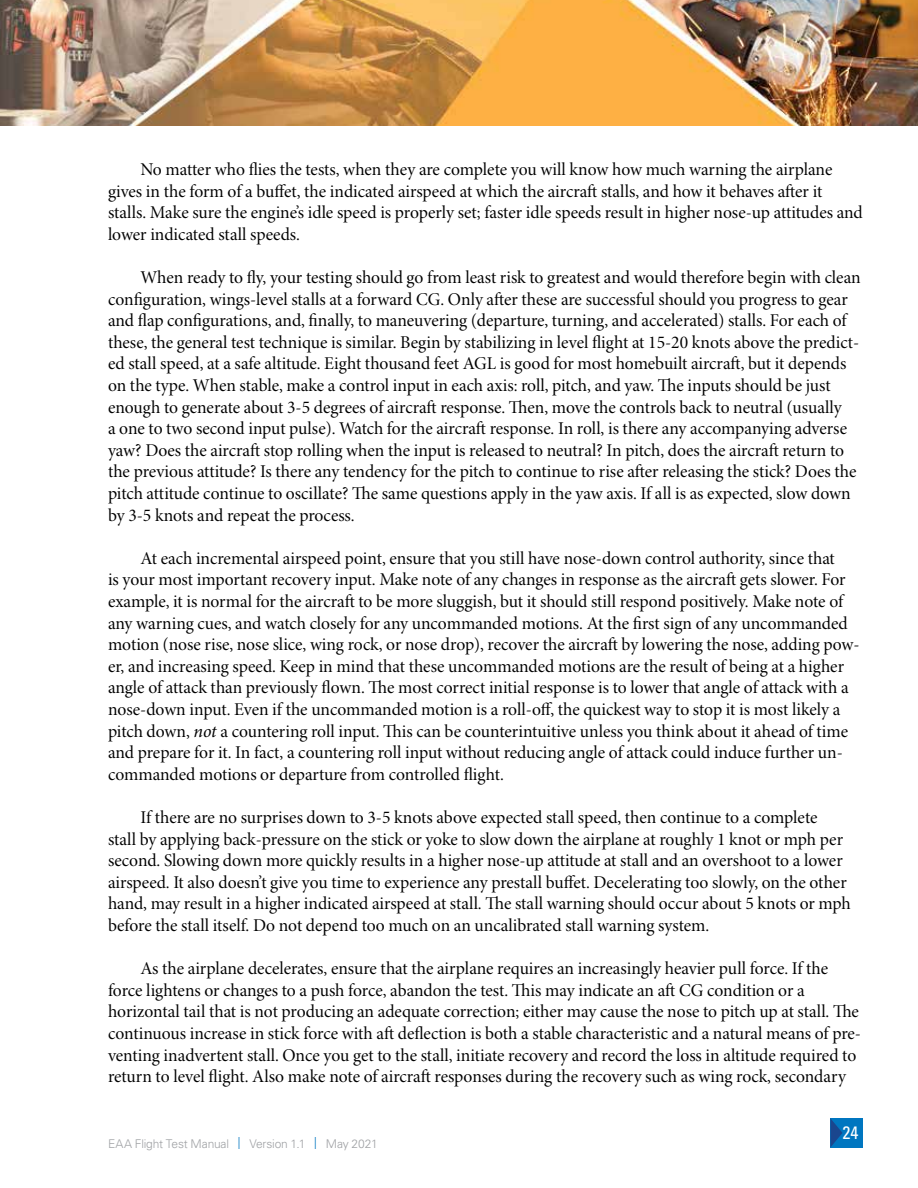
<style>
.page{position:relative;width:918px;height:1188px;background:#fff}
.page>*{position:absolute;margin:0;border:0;box-sizing:border-box;transform-origin:0 0}
.t1{font:18px/21.6px "Minion Pro Subh";letter-spacing:-.005em;color:#000}
.t2{font:condensed 18px "Univers LT Std";color:#fff}
.t3{font:300 12px "Univers LT Std";letter-spacing:-.015em;color:#9fa1a4}
.s1{font-family:"Minion Pro";font-style:italic}
.s2{color:#0076c0}
</style>
<div class="page">
<img style="left:0;top:0;width:918px;height:125px">
<div style="left:830px;top:1118px;width:33px;height:30px;background:#0076c0"></div>
<svg style="left:830px;top:1119px;width:13px;height:28px"></svg>
<p class="t1" style="left:108px;top:159px;width:756px;text-indent:32px">No matter who flies the tests, when they are complete you will know how much warning the airplane gives in the form of a buffet, the indicated airspeed at which the aircraft stalls, and how it behaves after it stalls. Make sure the engine’s idle speed is properly set; faster idle speeds result in higher nose-up attitudes and lower indicated stall speeds.</p>
<p class="t1" style="left:108px;top:267px;width:754px;text-indent:32px">When ready to fly, your testing should go from least risk to greatest and would therefore begin with clean configuration, wings-level stalls at a forward CG. Only after these are successful should you progress to gear and flap configurations, and, finally, to maneuvering (departure, turning, and accelerated) stalls. For each of these, the general test technique is similar. Begin by stabilizing in level flight at 15-20 knots above the predict&shy;ed stall speed, at a safe altitude. Eight thousand feet AGL is good for most homebuilt aircraft, but it depends on the type. When stable, make a control input in each axis: roll, pitch, and yaw. The inputs should be just enough to generate about 3-5 degrees of aircraft response. Then, move the controls back to neutral (usually<br>a one to two second input pulse). Watch for the aircraft response. In roll, is there any accompanying adverse yaw? Does the aircraft stop rolling when the input is released to neutral? In pitch, does the aircraft return to the previous attitude? Is there any tendency for the pitch to continue to rise after releasing the stick? Does the pitch attitude continue to oscillate? The same questions apply in the yaw axis. If all is as expected, slow down by 3-5 knots and repeat the process.</p>
<p class="t1" style="left:108px;top:548px;width:753px;text-indent:32px">At each incremental airspeed point, ensure that you still have nose-down control authority, since that<br>is your most important recovery input. Make note of any changes in response as the aircraft gets slower. For example, it is normal for the aircraft to be more sluggish, but it should still respond positively. Make note of any warning cues, and watch closely for any uncommanded motions. At the first sign of any uncommanded motion (nose rise, nose slice, wing rock, or nose drop), recover the aircraft by lowering the nose, adding pow&shy;er, and increasing speed. Keep in mind that these uncommanded motions are the result of being at a higher angle of attack than previously flown. The most correct initial response is to lower that angle of attack with a nose-down input. Even if the uncommanded motion is a roll-off, the quickest way to stop it is most likely a pitch down, <span class="s1">not</span> a countering roll input. This can be counterintuitive unless you think about it ahead of time and prepare for it. In fact, a countering roll input without reducing angle of attack could induce further un&shy;commanded motions or departure from controlled flight.</p>
<p class="t1" style="left:108px;top:807px;width:744px;text-indent:32px">If there are no surprises down to 3-5 knots above expected stall speed, then continue to a complete<br>stall by applying back-pressure on the stick or yoke to slow down the airplane at roughly 1 knot or mph per second. Slowing down more quickly results in a higher nose-up attitude at stall and an overshoot to a lower airspeed. It also doesn’t give you time to experience any prestall buffet. Decelerating too slowly, on the other hand, may result in a higher indicated airspeed at stall. The stall warning should occur about 5 knots or mph before the stall itself. Do not depend too much on an uncalibrated stall warning system.</p>
<p class="t1" style="left:108px;top:958px;width:755px;text-indent:32px">As the airplane decelerates, ensure that the airplane requires an increasingly heavier pull force. If the force lightens or changes to a push force, abandon the test. This may indicate an aft CG condition or a horizontal tail that is not producing an adequate correction; either may cause the nose to pitch up at stall. The continuous increase in stick force with aft deflection is both a stable characteristic and a natural means of pre&shy;venting inadvertent stall. Once you get to the stall, initiate recovery and record the loss in altitude required to return to level flight. Also make note of aircraft responses during the recovery such as wing rock, secondary</p>
<p class="t3" style="left:108px;top:1136px;width:271px">EAA Flight Test Manual <span class="s2">|</span> Version 1.1 <span class="s2">|</span> May 2021</p>
<p class="t2" style="left:842px;top:1121px;width:17px">24</p>
</div>
